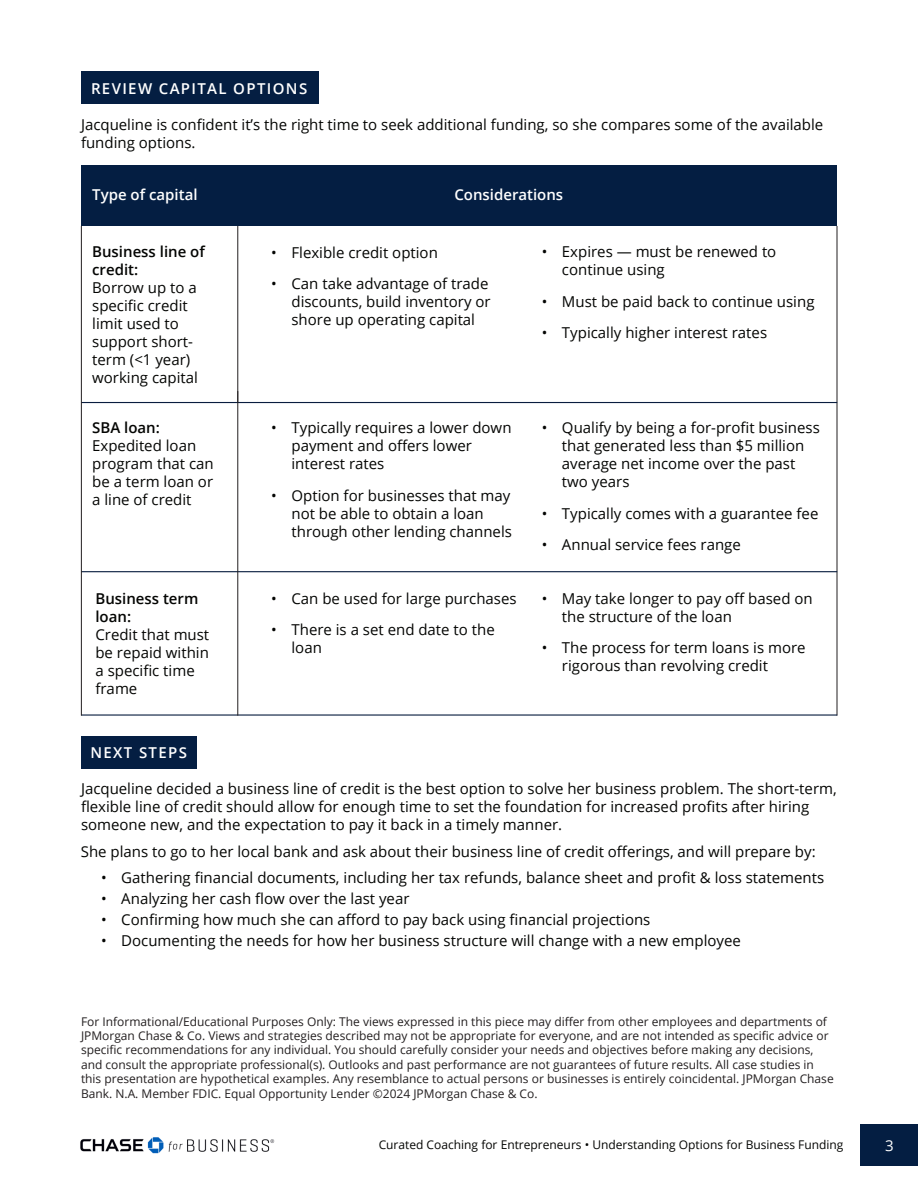
<style>
.page{position:relative;width:918px;height:1188px;background:#fff}
.page>*{position:absolute;margin:0;border:0;box-sizing:border-box;transform-origin:0 0}
.t1{font:15px/18px "Open Sans";color:#040503}
.t2{font:600 15px "Open Sans";letter-spacing:.09em;color:#fff}
.t3{font:600 15px "Open Sans";color:#fff}
.t4{font:15px "Open Sans";color:#fff}
.t5{font:12px/14.4px "Open Sans";color:#231f20}
.t6{font:12px "Open Sans";color:#040503}
.s1{font-weight:600}
</style>
<div class="page">
<div style="left:861px;top:1124px;width:57px;height:41px;background:#041e42"></div>
<img style="left:80px;top:1137px;width:195px;height:17px">
<div style="left:81px;top:165px;width:756px;height:61px;background:#041e42"></div>
<hr style="left:837px;top:226px;width:1px;height:490px;background:#231f20">
<hr style="left:81px;top:402px;width:756px;height:1px;background:#091d3f">
<hr style="left:81px;top:571px;width:756px;height:1px;background:#091d3f">
<hr style="left:81px;top:714px;width:756px;height:2px;background:#091d3f">
<hr style="left:81px;top:226px;width:1px;height:490px;background:#231f20">
<hr style="left:238px;top:226px;width:1px;height:176px;background:#231f20">
<hr style="left:238px;top:391px;width:1px;height:325px;background:#231f20">
<div style="left:82px;top:71px;width:237px;height:33px;background:#041e42"></div>
<div style="left:81px;top:736px;width:116px;height:32px;background:#041e42"></div>
<h2 class="t2" style="left:91px;top:78px;width:218px">REVIEW CAPITAL OPTIONS</h2>
<p class="t1" style="left:81px;top:115px;width:744px">Jacqueline is confident it’s the right time to seek additional funding, so she compares some of the available funding options.</p>
<p class="t3" style="left:92px;top:185px;width:107px">Type of capital</p>
<p class="t3" style="left:454px;top:185px;width:110px">Considerations</p>
<p class="t1" style="left:92px;top:243px;width:114px"><span class="s1">Business line of credit:<br></span>Borrow up to a specific credit limit used to support short&shy;term (&lt;1 year) working capital</p>
<p class="t1" style="left:92px;top:419px;width:123px"><span class="s1">SBA loan:<br></span>Expedited loan program that can be a term loan or a line of credit</p>
<p class="t1" style="left:95px;top:589px;width:115px"><span class="s1">Business term loan:<br></span>Credit that must be repaid within a specific time frame</p>
<h2 class="t2" style="left:90px;top:742px;width:98px">NEXT STEPS</h2>
<p class="t1" style="left:271px;top:243px;width:168px">• Flexible credit option</p>
<p class="t1" style="left:292px;top:274px;width:201px;text-indent:-20px">• Can take advantage of trade discounts, build inventory or shore up operating capital</p>
<p class="t1" style="left:562px;top:243px;width:216px;text-indent:-20px">• Expires — must be renewed to continue using</p>
<p class="t1" style="left:542px;top:292px;width:274px">• Must be paid back to continue using</p>
<p class="t1" style="left:542px;top:324px;width:227px">• Typically higher interest rates</p>
<p class="t1" style="left:292px;top:419px;width:222px;text-indent:-20px">• Typically requires a lower down payment and offers lower interest rates</p>
<p class="t1" style="left:292px;top:486px;width:222px;text-indent:-20px">• Option for businesses that may not be able to obtain a loan through other lending channels</p>
<p class="t1" style="left:271px;top:589px;width:247px">• Can be used for large purchases</p>
<p class="t1" style="left:292px;top:620px;width:205px;text-indent:-20px">• There is a set end date to the loan</p>
<p class="t1" style="left:562px;top:419px;width:259px;text-indent:-20px">• Qualify by being a for-profit business that generated less than $5 million average net income over the past two years</p>
<p class="t1" style="left:542px;top:504px;width:278px">• Typically comes with a guarantee fee</p>
<p class="t1" style="left:542px;top:536px;width:201px">• Annual service fees range</p>
<p class="t1" style="left:562px;top:589px;width:252px;text-indent:-20px">• May take longer to pay off based on the structure of the loan</p>
<p class="t1" style="left:562px;top:638px;width:245px;text-indent:-20px">• The process for term loans is more rigorous than revolving credit</p>
<p class="t1" style="left:81px;top:779px;width:757px">Jacqueline decided a business line of credit is the best option to solve her business problem. The short-term, flexible line of credit should allow for enough time to set the foundation for increased profits after hiring someone new, and the expectation to pay it back in a timely manner.</p>
<p class="t1" style="left:81px;top:842px;width:736px">She plans to go to her local bank and ask about their business line of credit offerings, and will prepare by:</p>
<p class="t1" style="left:101px;top:868px;width:725px">• Gathering financial documents, including her tax refunds, balance sheet and profit &amp; loss statements</p>
<p class="t1" style="left:101px;top:889px;width:310px">• Analyzing her cash flow over the last year</p>
<p class="t1" style="left:101px;top:910px;width:551px">• Confirming how much she can afford to pay back using financial projections</p>
<p class="t1" style="left:101px;top:931px;width:641px">• Documenting the needs for how her business structure will change with a new employee</p>
<p class="t5" style="left:81px;top:1014px;width:754px">For Informational/Educational Purposes Only: The views expressed in this piece may differ from other employees and departments of JPMorgan Chase &amp; Co. Views and strategies described may not be appropriate for everyone, and are not intended as specific advice or specific recommendations for any individual. You should carefully consider your needs and objectives before making any decisions, and consult the appropriate professional(s). Outlooks and past performance are not guarantees of future results. All case studies in this presentation are hypothetical examples. Any resemblance to actual persons or businesses is entirely coincidental. JPMorgan Chase Bank. N.A. Member FDIC. Equal Opportunity Lender ©2024 JPMorgan Chase &amp; Co.</p>
<p class="t6" style="left:379px;top:1137px;width:466px">Curated Coaching for Entrepreneurs • Understanding Options for Business Funding</p>
<p class="t4" style="left:885px;top:1135px;width:10px">3</p>
</div>
